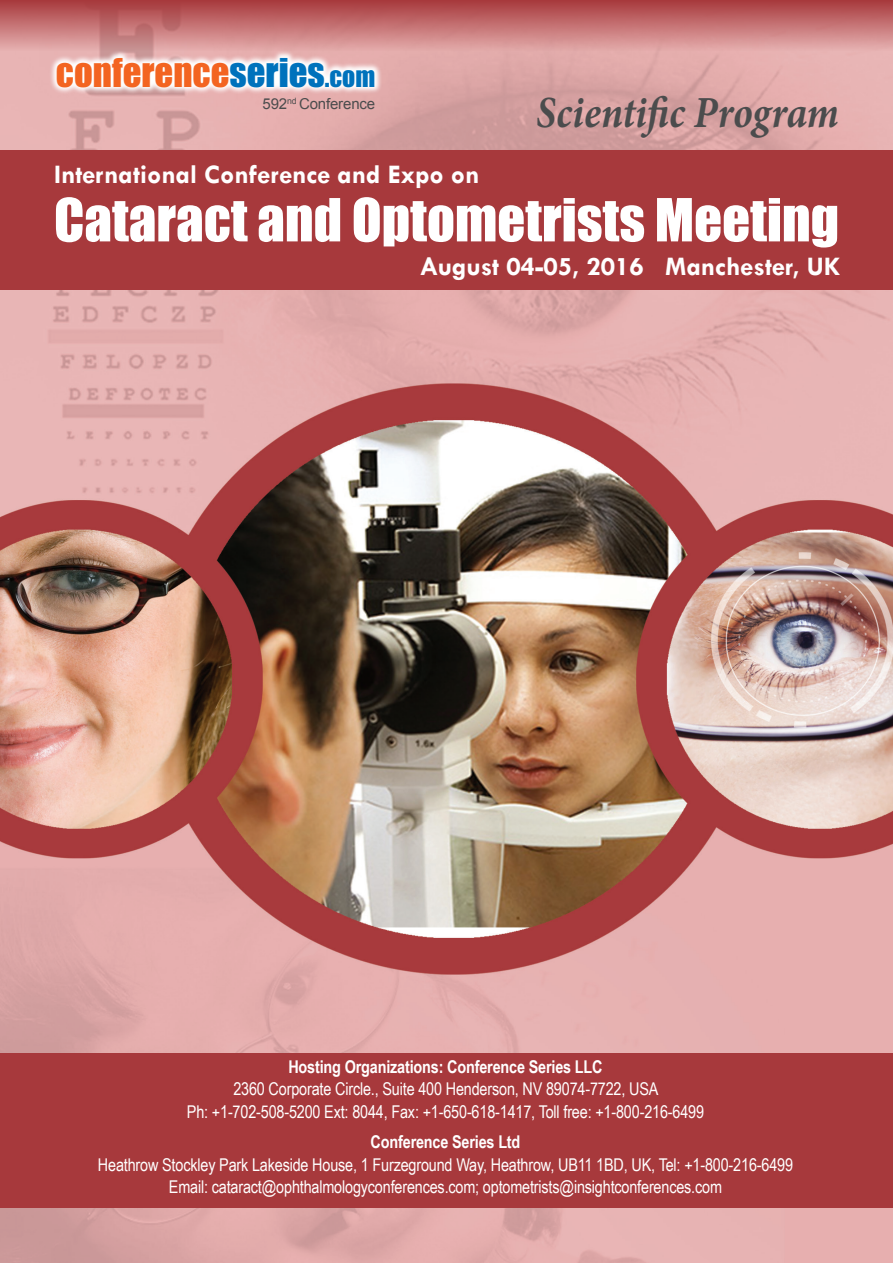
<style>
.page{position:relative;width:893px;height:1263px;background:#fff}
.page>*{position:absolute;margin:0;border:0;box-sizing:border-box;transform-origin:0 0}
.t1{font:54.9px "Impact";color:#fff}
.t2{font:italic 700 44.4px "Minion Pro";color:#4b4c4d;scale:.9 1}
.t3{font:36.75px "Impact";color:#f36421}
.t4{font:700 27px "Tw Cen";color:#fff}
.t5{font:17.55px "Arial Narrow";letter-spacing:-.01em;color:#fff}
.t6{font:700 17.55px "Arial Narrow";letter-spacing:-.01em;color:#fff}
.t7{font:15px "Arial";letter-spacing:-.01em;color:#4b4c4d}
.s1{color:#0072bc}
.s2{font-size:25.65px;color:#0072bc}
</style>
<div class="page">
<img style="left:0;top:0;width:893px;height:1263px">
<svg style="left:49px;top:50px;width:333px;height:45px"></svg>
<div style="left:0;top:150px;width:893px;height:139px;background:#a7393c"></div>
<div style="left:0;top:1053px;width:893px;height:155px;background:#a7393c"></div>
<p class="t3" style="left:56px;top:44px;width:321px">conference<span class="s1">series</span><span class="s2">.com</span></p>
<p class="t7" style="left:263px;top:94px;width:114px">592<sup>nd</sup> Conference</p>
<p class="t4" style="left:54px;top:158px;width:427px">International Conference and Expo on</p>
<p class="t2" style="left:536px;top:81px;width:338px">Scientific Program</p>
<p class="t1" style="left:54px;top:177px;width:787px">Cataract and Optometrists Meeting</p>
<p class="t4" style="left:420px;top:250px;width:423px">August 04-05, 2016 Manchester, UK</p>
<p class="t6" style="left:288px;top:1053px;width:316px">Hosting Organizations: Conference Series LLC</p>
<p class="t5" style="left:233px;top:1076px;width:427px">2360 Corporate Circle., Suite 400 Henderson, NV 89074-7722, USA</p>
<p class="t5" style="left:187px;top:1098px;width:519px">Ph: +1-702-508-5200 Ext: 8044, Fax: +1-650-618-1417, Toll free: +1-800-216-6499</p>
<p class="t6" style="left:371px;top:1129px;width:151px">Conference Series Ltd</p>
<p class="t5" style="left:98px;top:1152px;width:697px">Heathrow Stockley Park Lakeside House, 1 Furzeground Way, Heathrow, UB11 1BD, UK, Tel: +1-800-216-6499</p>
<p class="t5" style="left:169px;top:1174px;width:555px">Email: cataract@ophthalmologyconferences.com; optometrists@insightconferences.com</p>
</div>
